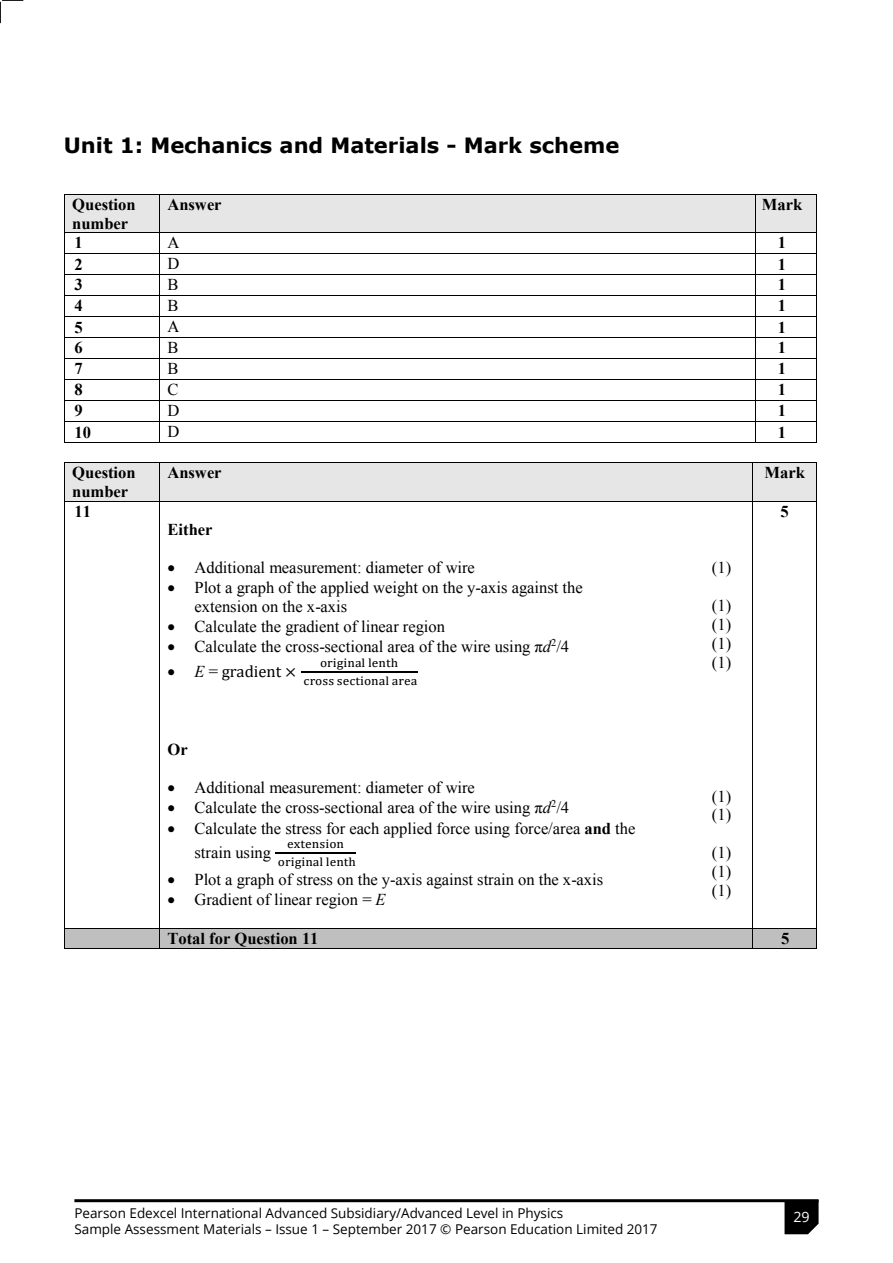
<style>
.page{position:relative;width:893px;height:1263px;background:#fff}
.page>*{position:absolute;margin:0;border:0;box-sizing:border-box;transform-origin:0 0}
.t1{font:700 21px "Verdana";color:#000}
.t2{font:16.5px/18.9px "Times New Roman";color:#000}
.t3{font:700 16.5px/19px "Times New Roman";color:#000}
.t4{font:16.5px "Cambria Math";color:#000}
.t5{font:14.25px "Open Sans";color:#fff}
.t6{font:13.5px/16.5px "Open Sans";color:#000}
.t7{font:12px/18px "Cambria Math";letter-spacing:.005em;color:#000;text-align:center}
.s1{font-style:italic}
.s2{font-family:"Times New Roman";font-style:italic}
.s3{font-family:"Times New Roman"}
.s4{font-weight:700}
</style>
<div class="page">
<svg style="left:0;top:0;width:23px;height:23px"></svg>
<div style="left:64px;top:194px;width:95px;height:38px;background:#e6e6e6"></div>
<div style="left:160px;top:194px;width:595px;height:38px;background:#e6e6e6"></div>
<div style="left:755px;top:194px;width:61px;height:38px;background:#e6e6e6"></div>
<hr style="left:64px;top:194px;width:95px;height:1px;background:#000">
<hr style="left:160px;top:194px;width:595px;height:1px;background:#000">
<hr style="left:755px;top:194px;width:61px;height:1px;background:#000">
<hr style="left:64px;top:194px;width:1px;height:38px;background:#000">
<hr style="left:159px;top:194px;width:1px;height:38px;background:#000">
<hr style="left:755px;top:194px;width:1px;height:38px;background:#000">
<hr style="left:816px;top:194px;width:1px;height:38px;background:#000">
<hr style="left:64px;top:232px;width:95px;height:1px;background:#000">
<hr style="left:160px;top:232px;width:595px;height:1px;background:#000">
<hr style="left:755px;top:232px;width:61px;height:1px;background:#000">
<hr style="left:64px;top:253px;width:95px;height:1px;background:#000">
<hr style="left:160px;top:253px;width:595px;height:1px;background:#000">
<hr style="left:755px;top:253px;width:61px;height:1px;background:#000">
<hr style="left:64px;top:274px;width:95px;height:1px;background:#000">
<hr style="left:160px;top:274px;width:595px;height:1px;background:#000">
<hr style="left:755px;top:274px;width:61px;height:1px;background:#000">
<hr style="left:64px;top:295px;width:95px;height:1px;background:#000">
<hr style="left:160px;top:295px;width:595px;height:1px;background:#000">
<hr style="left:755px;top:295px;width:61px;height:1px;background:#000">
<hr style="left:64px;top:316px;width:95px;height:1px;background:#000">
<hr style="left:160px;top:316px;width:595px;height:1px;background:#000">
<hr style="left:755px;top:316px;width:61px;height:1px;background:#000">
<hr style="left:64px;top:337px;width:95px;height:1px;background:#000">
<hr style="left:160px;top:337px;width:595px;height:1px;background:#000">
<hr style="left:755px;top:337px;width:61px;height:1px;background:#000">
<hr style="left:64px;top:358px;width:95px;height:1px;background:#000">
<hr style="left:160px;top:358px;width:595px;height:1px;background:#000">
<hr style="left:755px;top:358px;width:61px;height:1px;background:#000">
<hr style="left:64px;top:379px;width:95px;height:1px;background:#000">
<hr style="left:160px;top:379px;width:595px;height:1px;background:#000">
<hr style="left:755px;top:379px;width:61px;height:1px;background:#000">
<hr style="left:64px;top:400px;width:95px;height:1px;background:#000">
<hr style="left:160px;top:400px;width:595px;height:1px;background:#000">
<hr style="left:755px;top:400px;width:61px;height:1px;background:#000">
<hr style="left:64px;top:421px;width:95px;height:1px;background:#000">
<hr style="left:160px;top:421px;width:595px;height:1px;background:#000">
<hr style="left:755px;top:421px;width:61px;height:1px;background:#000">
<svg style="left:64px;top:233px;width:1px;height:209px"></svg>
<hr style="left:64px;top:442px;width:95px;height:1px;background:#000">
<svg style="left:159px;top:232px;width:1px;height:211px"></svg>
<hr style="left:160px;top:442px;width:595px;height:1px;background:#000">
<svg style="left:755px;top:233px;width:1px;height:209px"></svg>
<hr style="left:755px;top:442px;width:61px;height:1px;background:#000">
<svg style="left:816px;top:232px;width:1px;height:211px"></svg>
<div style="left:64px;top:463px;width:95px;height:38px;background:#e6e6e6"></div>
<div style="left:160px;top:463px;width:522px;height:38px;background:#e6e6e6"></div>
<div style="left:682px;top:463px;width:70px;height:38px;background:#e6e6e6"></div>
<div style="left:753px;top:463px;width:63px;height:38px;background:#e6e6e6"></div>
<hr style="left:64px;top:462px;width:95px;height:1px;background:#000">
<hr style="left:160px;top:462px;width:522px;height:1px;background:#000">
<hr style="left:683px;top:462px;width:69px;height:1px;background:#000">
<hr style="left:753px;top:462px;width:63px;height:1px;background:#000">
<hr style="left:64px;top:463px;width:1px;height:38px;background:#000">
<hr style="left:159px;top:463px;width:1px;height:38px;background:#000">
<hr style="left:752px;top:463px;width:1px;height:38px;background:#000">
<hr style="left:816px;top:463px;width:1px;height:38px;background:#000">
<hr style="left:301px;top:671px;width:116px;height:2px;background:#000">
<hr style="left:275px;top:853px;width:81px;height:1px;background:#000">
<hr style="left:64px;top:501px;width:95px;height:1px;background:#000">
<hr style="left:160px;top:501px;width:522px;height:1px;background:#000">
<hr style="left:683px;top:501px;width:69px;height:1px;background:#000">
<hr style="left:753px;top:501px;width:63px;height:1px;background:#000">
<hr style="left:64px;top:502px;width:1px;height:426px;background:#000">
<hr style="left:159px;top:502px;width:1px;height:426px;background:#000">
<hr style="left:752px;top:502px;width:1px;height:426px;background:#000">
<hr style="left:816px;top:502px;width:1px;height:426px;background:#000">
<div style="left:64px;top:929px;width:95px;height:19px;background:#bfbfbf"></div>
<div style="left:160px;top:929px;width:522px;height:19px;background:#bfbfbf"></div>
<div style="left:682px;top:929px;width:70px;height:19px;background:#bfbfbf"></div>
<div style="left:753px;top:929px;width:63px;height:19px;background:#bfbfbf"></div>
<hr style="left:64px;top:928px;width:95px;height:1px;background:#000">
<hr style="left:160px;top:928px;width:522px;height:1px;background:#000">
<hr style="left:683px;top:928px;width:69px;height:1px;background:#000">
<hr style="left:753px;top:928px;width:63px;height:1px;background:#000">
<svg style="left:64px;top:929px;width:1px;height:19px"></svg>
<hr style="left:64px;top:948px;width:95px;height:1px;background:#000">
<svg style="left:159px;top:928px;width:1px;height:21px"></svg>
<hr style="left:160px;top:948px;width:522px;height:1px;background:#000">
<hr style="left:682px;top:948px;width:70px;height:1px;background:#000">
<svg style="left:752px;top:928px;width:1px;height:21px"></svg>
<hr style="left:753px;top:948px;width:63px;height:1px;background:#000">
<svg style="left:816px;top:928px;width:1px;height:21px"></svg>
<svg style="left:784px;top:1202px;width:35px;height:32px"></svg>
<hr style="left:74px;top:1199px;width:745px;height:3px;background:#000">
<p class="t1" style="left:64px;top:130px;width:557px">Unit 1: Mechanics and Materials - Mark scheme</p>
<p class="t3" style="left:72px;top:194px;width:65px">Question number</p>
<p class="t3" style="left:167px;top:194px;width:56px">Answer</p>
<p class="t3" style="left:762px;top:194px;width:42px">Mark</p>
<p class="t3" style="left:74px;top:233px;width:10px">1</p>
<p class="t2" style="left:167px;top:233px;width:13px">A</p>
<p class="t3" style="left:778px;top:233px;width:10px">1</p>
<p class="t3" style="left:74px;top:254px;width:10px">2</p>
<p class="t2" style="left:167px;top:254px;width:13px">D</p>
<p class="t3" style="left:778px;top:254px;width:10px">1</p>
<p class="t3" style="left:74px;top:275px;width:10px">3</p>
<p class="t2" style="left:167px;top:275px;width:13px">B</p>
<p class="t3" style="left:778px;top:275px;width:10px">1</p>
<p class="t3" style="left:74px;top:296px;width:10px">4</p>
<p class="t2" style="left:167px;top:296px;width:13px">B</p>
<p class="t3" style="left:778px;top:296px;width:10px">1</p>
<p class="t3" style="left:74px;top:317px;width:10px">5</p>
<p class="t2" style="left:167px;top:317px;width:13px">A</p>
<p class="t3" style="left:778px;top:317px;width:10px">1</p>
<p class="t3" style="left:74px;top:338px;width:10px">6</p>
<p class="t2" style="left:167px;top:338px;width:13px">B</p>
<p class="t3" style="left:778px;top:338px;width:10px">1</p>
<p class="t3" style="left:74px;top:359px;width:10px">7</p>
<p class="t2" style="left:167px;top:359px;width:13px">B</p>
<p class="t3" style="left:778px;top:359px;width:10px">1</p>
<p class="t3" style="left:74px;top:380px;width:10px">8</p>
<p class="t2" style="left:167px;top:380px;width:13px">C</p>
<p class="t3" style="left:778px;top:380px;width:10px">1</p>
<p class="t3" style="left:74px;top:401px;width:10px">9</p>
<p class="t2" style="left:167px;top:401px;width:13px">D</p>
<p class="t3" style="left:778px;top:401px;width:10px">1</p>
<p class="t3" style="left:74px;top:422px;width:18px">10</p>
<p class="t2" style="left:167px;top:422px;width:13px">D</p>
<p class="t3" style="left:778px;top:422px;width:10px">1</p>
<p class="t3" style="left:72px;top:463px;width:65px">Question number</p>
<p class="t3" style="left:167px;top:463px;width:56px">Answer</p>
<p class="t3" style="left:764px;top:463px;width:42px">Mark</p>
<p class="t3" style="left:74px;top:501px;width:18px">11</p>
<p class="t3" style="left:167px;top:519px;width:47px">Either</p>
<p class="t2" style="left:167px;top:557px;width:309px">• Additional measurement: diameter of wire</p>
<p class="t2" style="left:194px;top:577px;width:390px;text-indent:-27px">• Plot a graph of the applied weight on the y-axis against the extension on the x-axis</p>
<p class="t2" style="left:168px;top:617px;width:279px">• Calculate the gradient of linear region</p>
<p class="t2" style="left:168px;top:637px;width:403px">• Calculate the cross-sectional area of the wire using π<span class="s1">d</span><sup>2</sup>/4</p>
<p class="t4" style="left:167px;top:661px;width:131px">• <span class="s2">E</span> <span class="s3">=</span> gradient ×</p>
<p class="t7" style="left:304px;top:654px;width:115px">original lenth<br>cross sectional area</p>
<p class="t3" style="left:781px;top:501px;width:10px">5</p>
<p class="t2" style="left:712px;top:558px;width:21px">(1)</p>
<p class="t2" style="left:712px;top:596px;width:21px;text-align:justify">(1) (1) (1) (1)</p>
<p class="t3" style="left:167px;top:740px;width:22px">Or</p>
<p class="t2" style="left:167px;top:778px;width:309px">• Additional measurement: diameter of wire</p>
<p class="t2" style="left:167px;top:798px;width:403px">• Calculate the cross-sectional area of the wire using π<span class="s1">d</span><sup>2</sup>/4</p>
<p class="t2" style="left:194px;top:816px;width:442px;line-height:24.3px;text-indent:-27px">• Calculate the stress for each applied force using force/area <span class="s4">and</span> the strain using</p>
<p class="t7" style="left:278px;top:835px;width:80px">extension original lenth</p>
<p class="t2" style="left:167px;top:870px;width:437px">• Plot a graph of stress on the y-axis against strain on the x-axis</p>
<p class="t2" style="left:167px;top:890px;width:220px">• Gradient of linear region = <span class="s1">E</span></p>
<p class="t2" style="left:712px;top:786px;width:21px">(1) (1)</p>
<p class="t2" style="left:712px;top:843px;width:21px;text-align:justify">(1) (1) (1)</p>
<p class="t3" style="left:167px;top:929px;width:153px">Total for Question 11</p>
<p class="t3" style="left:781px;top:929px;width:10px">5</p>
<p class="t6" style="left:74px;top:1204px;width:585px">Pearson Edexcel International Advanced Subsidiary/Advanced Level in Physics<br>Sample Assessment Materials – Issue 1 – September 2017 © Pearson Education Limited 2017</p>
<p class="t5" style="left:793px;top:1207px;width:18px">29</p>
</div>
